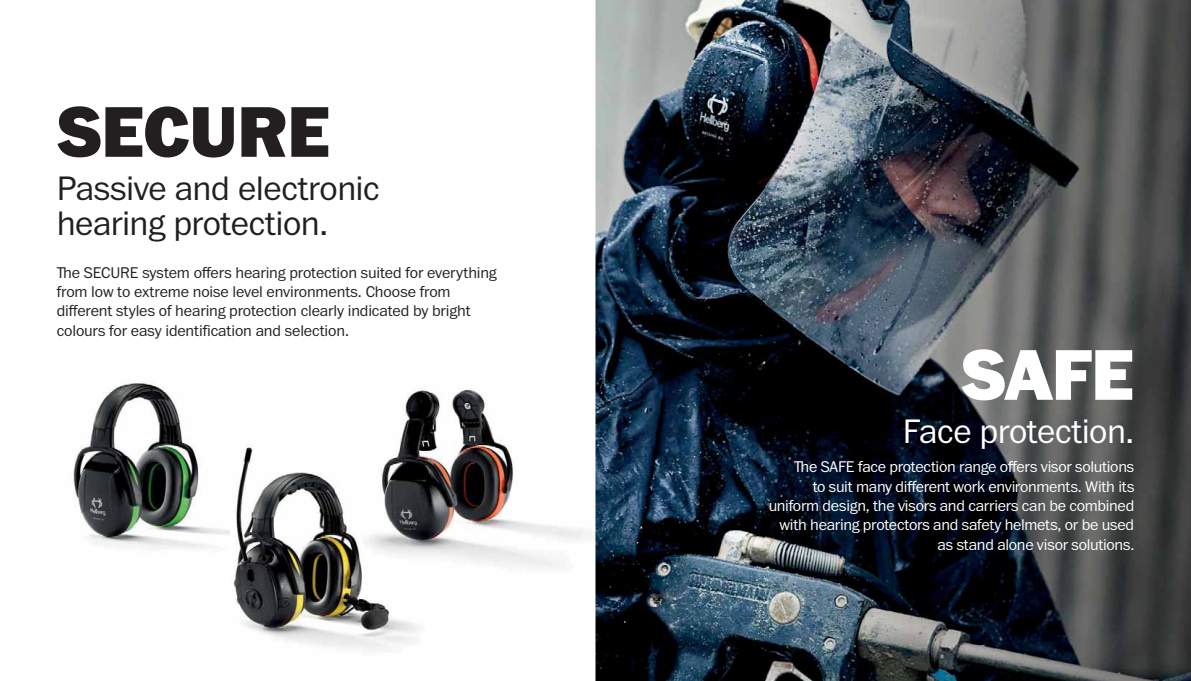
<style>
.page{position:relative;width:1191px;height:681px;background:#fff}
.page>*{position:absolute;margin:0;border:0;box-sizing:border-box;transform-origin:0 0}
.t1{font:900 74.3px "Franklin ITC Pro";letter-spacing:-.01em;color:#231f20}
.t2{font:900 74.3px "Franklin ITC Pro";color:#fff}
.t3{font:300 35.2px/35.2px "Franklin ITC Pro";letter-spacing:-.015em;color:#231f20}
.t4{font:300 35.2px "Franklin ITC Pro";letter-spacing:-.015em;color:#fff}
.t5{font:300 16.1px/19.3px "Franklin ITC Pro";letter-spacing:-.02em;color:#fff;text-align:right}
.t6{font:300 16.1px/19.3px "Franklin ITC Pro";letter-spacing:-.01em;color:#231f20}
</style>
<div class="page">
<img style="left:73px;top:383px;width:157px;height:166px">
<img style="left:233px;top:445px;width:187px;height:205px">
<img style="left:363px;top:389px;width:229px;height:190px">
<img style="left:595px;top:0;width:170px;height:680px">
<img style="left:765px;top:0;width:426px;height:680px">
<h1 class="t1" style="left:57px;top:88px;width:275px">SECURE</h1>
<h2 class="t3" style="left:57px;top:174px;width:324px">Passive and electronic hearing protection.</h2>
<p class="t6" style="left:57px;top:264px;width:441px">The SECURE system offers hearing protection suited for everything from low to extreme noise level environments. Choose from different styles of hearing protection clearly indicated by bright colours for easy identification and selection.</p>
<h1 class="t2" style="left:961px;top:330px;width:175px">SAFE</h1>
<h2 class="t4" style="left:903px;top:417px;width:233px">Face protection.</h2>
<p class="t5" style="left:768px;top:458px;width:367px">The SAFE face protection range offers visor solutions<br>to suit many different work environments. With its uniform design, the visors and carriers can be combined with hearing protectors and safety helmets, or be used as stand alone visor solutions.</p>
</div>
